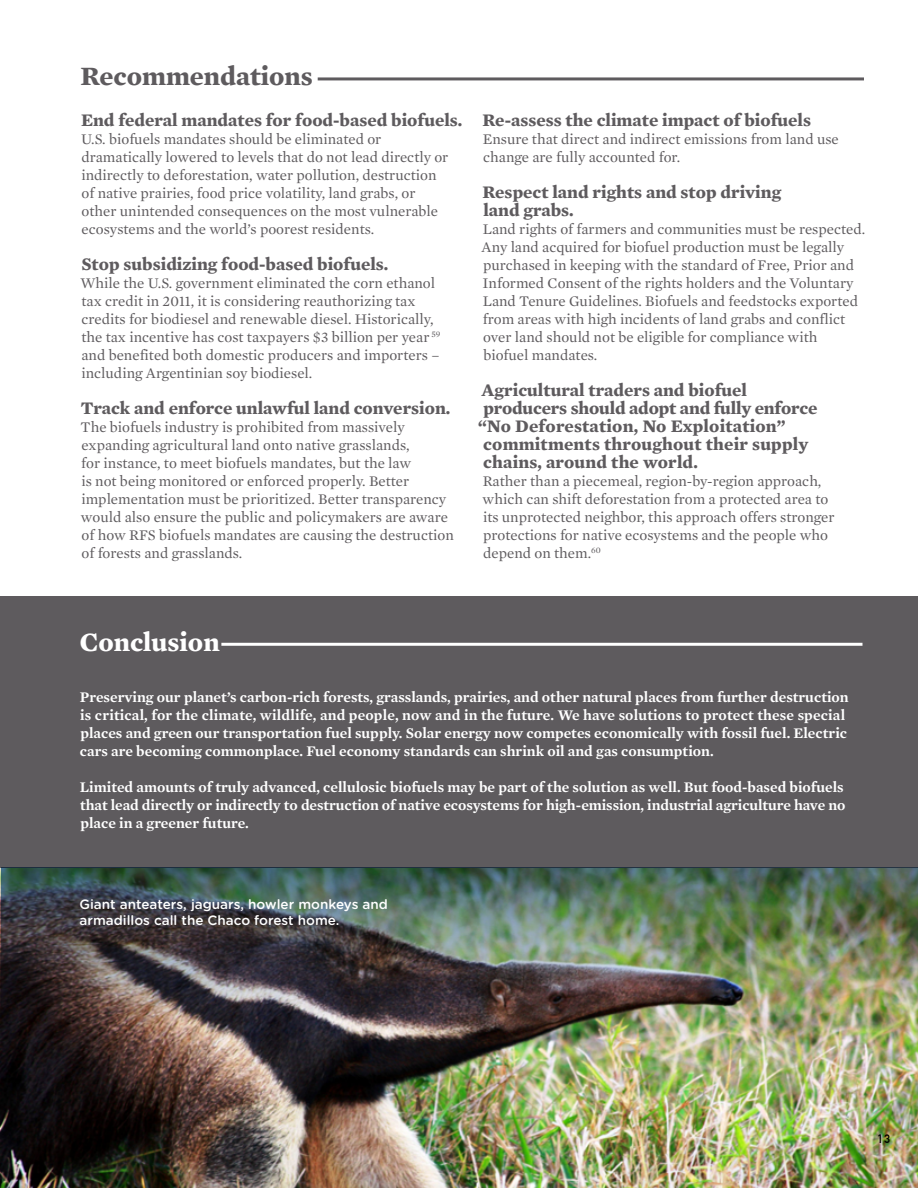
<style>
.page{position:relative;width:918px;height:1188px;background:#fff}
.page>*{position:absolute;margin:0;border:0;box-sizing:border-box;transform-origin:0 0}
.t1{font:700 27px "Mercury Text G4";color:#5e5b5e}
.t2{font:700 27px "Mercury Text G4";color:#fff}
.t3{font:700 18px/18px "Mercury Text G4";color:#5e5b5e}
.t4{font:15px/18px "Mercury Text G1";color:#5e5b5e}
.t5{font:600 15px/18px "Mercury Text G1";color:#fff}
.t6{font:500 13.5px/16.2px "Gotham Rounded";color:#fff}
.t7{font:700 12px "DIN Alternate";color:#000}
</style>
<div class="page">
<img style="left:0;top:868px;width:918px;height:320px">
<div style="left:0;top:596px;width:918px;height:272px;background:#5e5b5e"></div>
<hr style="left:318px;top:77px;width:546px;height:3px;background:#5e5b5e">
<hr style="left:221px;top:643px;width:641px;height:3px;background:#fff">
<img style="left:1px;top:867px;width:917px;height:172px">
<h1 class="t1" style="left:81px;top:55px;width:234px">Recommendations</h1>
<p class="t3" style="left:81px;top:110px;width:383px">End federal mandates for food-based biofuels.</p>
<p class="t4" style="left:81px;top:129px;width:369px">U.S. biofuels mandates should be eliminated or dramatically lowered to levels that do not lead directly or indirectly to deforestation, water pollution, destruction of native prairies, food price volatility, land grabs, or other unintended consequences on the most vulnerable ecosystems and the world’s poorest residents.</p>
<p class="t3" style="left:82px;top:254px;width:308px">Stop subsidizing food-based biofuels.</p>
<p class="t4" style="left:81px;top:273px;width:361px">While the U.S. government eliminated the corn ethanol tax credit in 2011, it is considering reauthorizing tax credits for biodiesel and renewable diesel. Historically, the tax incentive has cost taxpayers $3 billion per year <sup>59 </sup>and benefited both domestic producers and importers – including Argentinian soy biodiesel.</p>
<p class="t3" style="left:81px;top:398px;width:371px">Track and enforce unlawful land conversion.</p>
<p class="t4" style="left:81px;top:417px;width:375px">The biofuels industry is prohibited from massively expanding agricultural land onto native grasslands,<br>for instance, to meet biofuels mandates, but the law<br>is not being monitored or enforced properly. Better implementation must be prioritized. Better transparency would also ensure the public and policymakers are aware of how RFS biofuels mandates are causing the destruction of forests and grasslands.</p>
<p class="t3" style="left:483px;top:110px;width:330px">Re-assess the climate impact of biofuels</p>
<p class="t4" style="left:483px;top:129px;width:358px">Ensure that direct and indirect emissions from land use change are fully accounted for.</p>
<p class="t3" style="left:483px;top:182px;width:300px">Respect land rights and stop driving land grabs.</p>
<p class="t4" style="left:482px;top:219px;width:385px">Land rights of farmers and communities must be respected.<br>Any land acquired for biofuel production must be legally purchased in keeping with the standard of Free, Prior and Informed Consent of the rights holders and the Voluntary Land Tenure Guidelines. Biofuels and feedstocks exported from areas with high incidents of land grabs and conflict over land should not be eligible for compliance with<br>biofuel mandates.</p>
<p class="t3" style="left:478px;top:380px;width:341px">Agricultural traders and biofuel producers should adopt and fully enforce “No Deforestation, No Exploitation” commitments throughout their supply chains, around the world.</p>
<p class="t4" style="left:483px;top:471px;width:354px">Rather than a piecemeal, region-by-region approach, which can shift deforestation from a protected area to its unprotected neighbor, this approach offers stronger protections for native ecosystems and the people who depend on them.<sup>60</sup></p>
<h1 class="t2" style="left:79px;top:621px;width:142px">Conclusion</h1>
<p class="t5" style="left:80px;top:687px;width:770px">Preserving our planet’s carbon-rich forests, grasslands, prairies, and other natural places from further destruction is critical, for the climate, wildlife, and people, now and in the future. We have solutions to protect these special places and green our transportation fuel supply. Solar energy now competes economically with fossil fuel. Electric cars are becoming commonplace. Fuel economy standards can shrink oil and gas consumption.</p>
<p class="t5" style="left:80px;top:777px;width:767px;text-align:justify">Limited amounts of truly advanced, cellulosic biofuels may be part of the solution as well. But food-based biofuels that lead directly or indirectly to destruction of native ecosystems for high-emission, industrial agriculture have no place in a greener future.</p>
<p class="t6" style="left:80px;top:896px;width:310px">Giant anteaters, jaguars, howler monkeys and armadillos call the Chaco forest home.</p>
<p class="t7" style="left:877px;top:1130px;width:14px">13</p>
</div>
